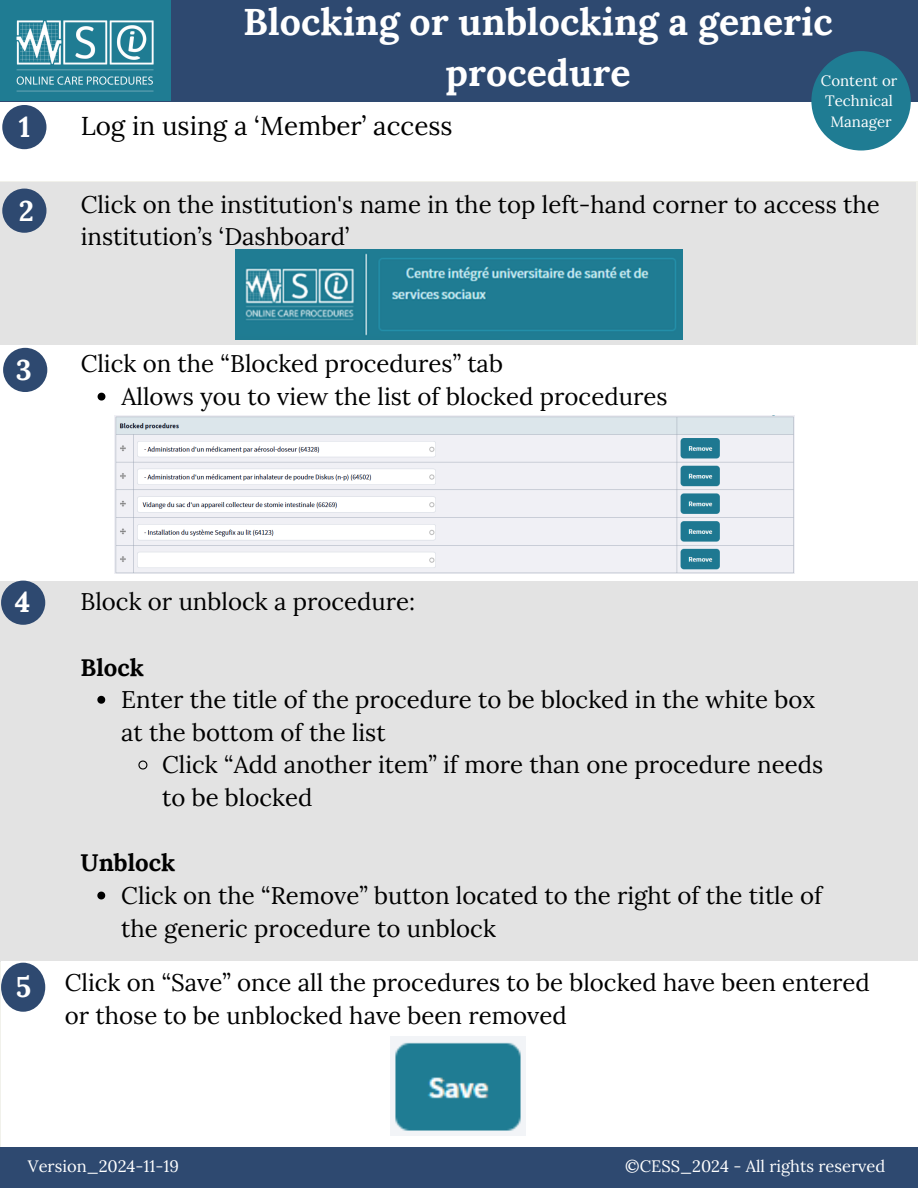
<style>
.page{position:relative;width:918px;height:1188px;background:#fff}
.page>*{position:absolute;margin:0;border:0;box-sizing:border-box;transform-origin:0 0}
.t1{font:700 37.5px/51.8px "Lora";color:#fff;text-align:center}
.t2{font:700 28.5px "Lora";color:#fff}
.t3{font:25.95px "Lora";color:#000}
.t4{font:24px/32.7px "Lora";color:#000}
.t5{font:700 24px "Lora";color:#000}
.t6{font:16.5px "Lora";color:#fff}
.t7{font:15px "Lora";color:#fff}
</style>
<div class="page">
<div style="left:0;top:0;width:918px;height:102px;background:#2e4970"></div>
<div style="left:0;top:182px;width:916px;height:162px;background:#e3e3e3"></div>
<div style="left:0;top:581px;width:918px;height:381px;background:#e3e3e3"></div>
<div style="left:0;top:1148px;width:918px;height:40px;background:#2e4970"></div>
<div style="left:1px;top:963px;width:44px;height:49px;background:#2e4970;border-radius:50%"></div>
<div style="left:2px;top:105px;width:44px;height:44px;background:#2e4970;border-radius:50%"></div>
<div style="left:1px;top:581px;width:44px;height:44px;background:#2e4970;border-radius:50%"></div>
<div style="left:3px;top:348px;width:44px;height:44px;background:#2e4970;border-radius:50%"></div>
<div style="left:2px;top:189px;width:44px;height:44px;background:#2e4970;border-radius:50%"></div>
<div style="left:811px;top:51px;width:100px;height:100px;background:#1f7c93;border-radius:50%"></div>
<img style="left:236px;top:249px;width:446px;height:90px">
<img style="left:115px;top:415px;width:679px;height:159px">
<img style="left:390px;top:1037px;width:135px;height:99px">
<svg style="left:98px;top:393px;width:7px;height:8px"></svg>
<svg style="left:97px;top:696px;width:8px;height:8px"></svg>
<svg style="left:138px;top:760px;width:10px;height:10px"></svg>
<svg style="left:97px;top:892px;width:8px;height:7px"></svg>
<img style="left:0;top:0;width:171px;height:111px">
<p class="t1" style="left:243px;top:-5px;width:591px">Blocking or unblocking a generic procedure</p>
<p class="t7" style="left:821px;top:71px;width:78px">Content or</p>
<p class="t7" style="left:825px;top:91px;width:69px">Technical</p>
<p class="t7" style="left:830px;top:112px;width:63px">Manager</p>
<h2 class="t2" style="left:19px;top:108px;width:13px">1</h2>
<h3 class="t3" style="left:81px;top:109px;width:373px">Log in using a ‘Member’ access</h3>
<p class="t2" style="left:19px;top:192px;width:17px">2</p>
<h2 class="t2" style="left:16px;top:351px;width:17px">3</h2>
<p class="t4" style="left:81px;top:188px;width:801px">Click on the institution's name in the top left-hand corner to access the institution’s ‘Dashboard’</p>
<h3 class="t4" style="left:81px;top:347px;width:424px">Click on the “Blocked procedures” tab</h3>
<h3 class="t4" style="left:121px;top:380px;width:548px">Allows you to view the list of blocked procedures</h3>
<p class="t2" style="left:15px;top:584px;width:17px">4</p>
<h3 class="t2" style="left:16px;top:968px;width:17px">5</h3>
<p class="t4" style="left:80px;top:585px;width:336px">Block or unblock a procedure:</p>
<p class="t5" style="left:80px;top:651px;width:65px">Block</p>
<h3 class="t4" style="left:121px;top:683px;width:695px">Enter the title of the procedure to be blocked in the white box at the bottom of the list</h3>
<p class="t4" style="left:162px;top:748px;width:663px">Click “Add another item” if more than one procedure needs to be blocked</p>
<p class="t5" style="left:80px;top:847px;width:96px">Unblock</p>
<p class="t4" style="left:121px;top:879px;width:702px">Click on the “Remove” button located to the right of the title of the generic procedure to unblock</p>
<p class="t4" style="left:65px;top:966px;width:807px">Click on “Save” once all the procedures to be blocked have been entered or those to be unblocked have been removed</p>
<h1 class="t6" style="left:28px;top:1156px;width:153px">Version_2024-11-19</h1>
<h1 class="t6" style="left:625px;top:1156px;width:261px">©CESS_2024 - All rights reserved</h1>
</div>
